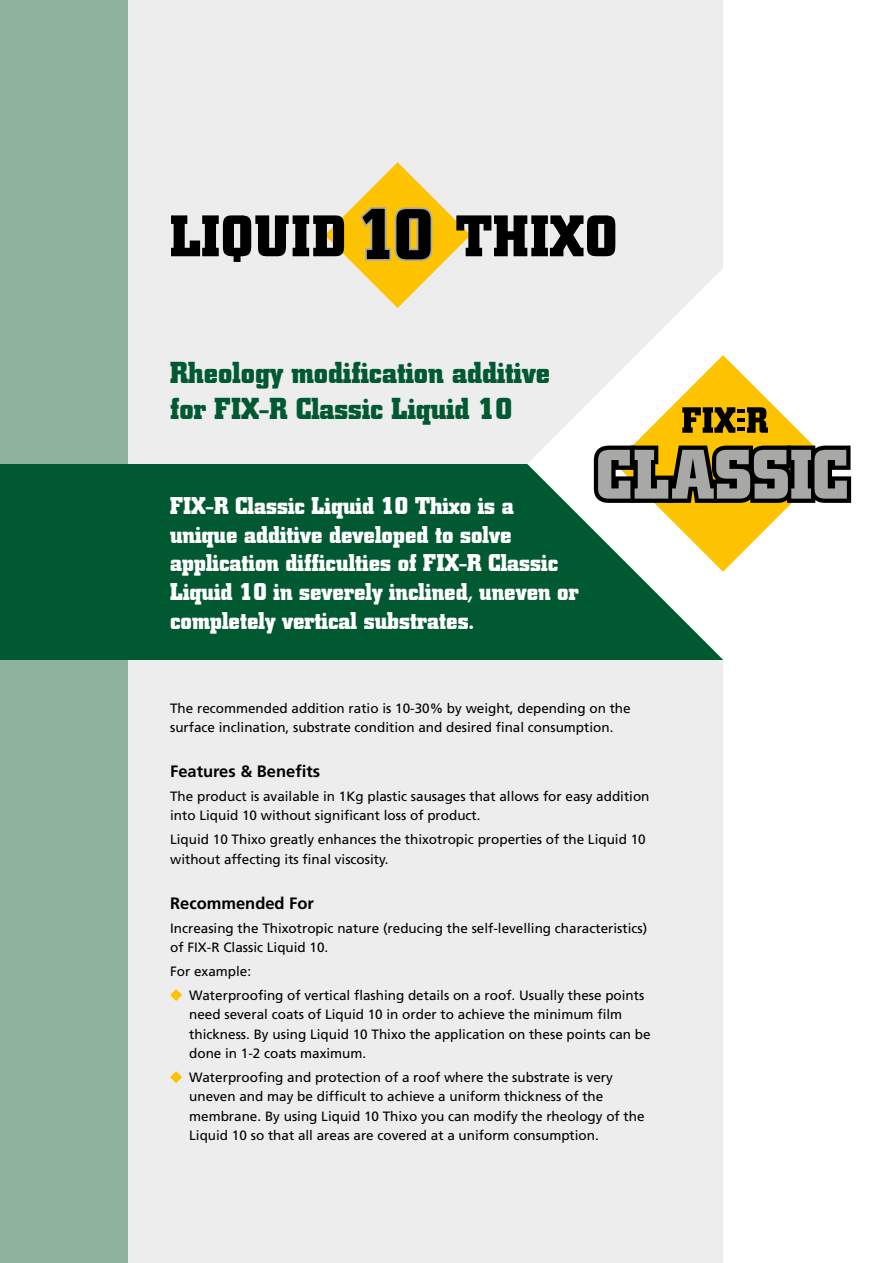
<style>
.page{position:relative;width:893px;height:1263px;background:#fff}
.page>*{position:absolute;margin:0;border:0;box-sizing:border-box;transform-origin:0 0}
.t1{font:700 57.9px "City";letter-spacing:.02em;color:#000}
.t2{font:700 30px/36px "City";color:#005931}
.t3{font:700 24px/28.8px "City";color:#fff}
.t4{font:700 16.5px "Frutiger";color:#000}
.t5{font:13.5px/19.5px "Frutiger";color:#000}
</style>
<div class="page">
<div style="left:0;top:0;width:723px;height:1263px;background:#ededed"></div>
<div style="left:0;top:0;width:128px;height:1263px;background:#8db39e"></div>
<div style="left:0;top:464px;width:723px;height:196px;background:#005931"></div>
<svg style="left:170px;top:989px;width:12px;height:12px"></svg>
<svg style="left:170px;top:1071px;width:12px;height:12px"></svg>
<svg style="left:325px;top:162px;width:145px;height:146px"></svg>
<svg style="left:527px;top:269px;width:325px;height:390px;fill:#fff"></svg>
<svg style="left:615px;top:355px;width:216px;height:217px;fill:#fff"></svg>
<svg style="left:678px;top:403px;width:94px;height:34px;background:#906f00"></svg>
<svg style="left:594px;top:446px;width:257px;height:57px;background:#6e6b60"></svg>
<h1 class="t1" style="left:170px;top:204px;width:178px">LIQUID</h1>
<h1 class="t1" style="left:456px;top:204px;width:163px">THIXO</h1>
<h2 class="t2" style="left:170px;top:355px;width:382px">Rheology modification additive for FIX-R Classic Liquid 10</h2>
<h3 class="t3" style="left:170px;top:492px;width:410px">FIX-R Classic Liquid 10 Thixo is a unique additive developed to solve application difficulties of FIX-R Classic Liquid 10 in severely inclined, uneven or completely vertical substrates.</h3>
<p class="t5" style="left:170px;top:698px;width:462px">The recommended addition ratio is 10-30% by weight, depending on the surface inclination, substrate condition and desired final consumption.</p>
<p class="t4" style="left:170px;top:762px;width:152px">Features &amp; Benefits</p>
<p class="t5" style="left:170px;top:786px;width:481px">The product is available in 1Kg plastic sausages that allows for easy addition into Liquid 10 without significant loss of product.</p>
<p class="t5" style="left:170px;top:830px;width:477px">Liquid 10 Thixo greatly enhances the thixotropic properties of the Liquid 10 without affecting its final viscosity.</p>
<p class="t4" style="left:170px;top:893px;width:145px">Recommended For</p>
<p class="t5" style="left:170px;top:918px;width:479px">Increasing the Thixotropic nature (reducing the self-levelling characteristics) of FIX-R Classic Liquid 10.</p>
<p class="t5" style="left:189px;top:959px;width:457px;line-height:23.7px;text-indent:-19px">For example:<br>Waterproofing of vertical flashing details on a roof. Usually these points</p>
<p class="t5" style="left:189px;top:1004px;width:463px">need several coats of Liquid 10 in order to achieve the minimum film thickness. By using Liquid 10 Thixo the application on these points can be done in 1-2 coats maximum.</p>
<p class="t5" style="left:189px;top:1067px;width:457px">Waterproofing and protection of a roof where the substrate is very uneven and may be difficult to achieve a uniform thickness of the membrane. By using Liquid 10 Thixo you can modify the rheology of the Liquid 10 so that all areas are covered at a uniform consumption.</p>
</div>
